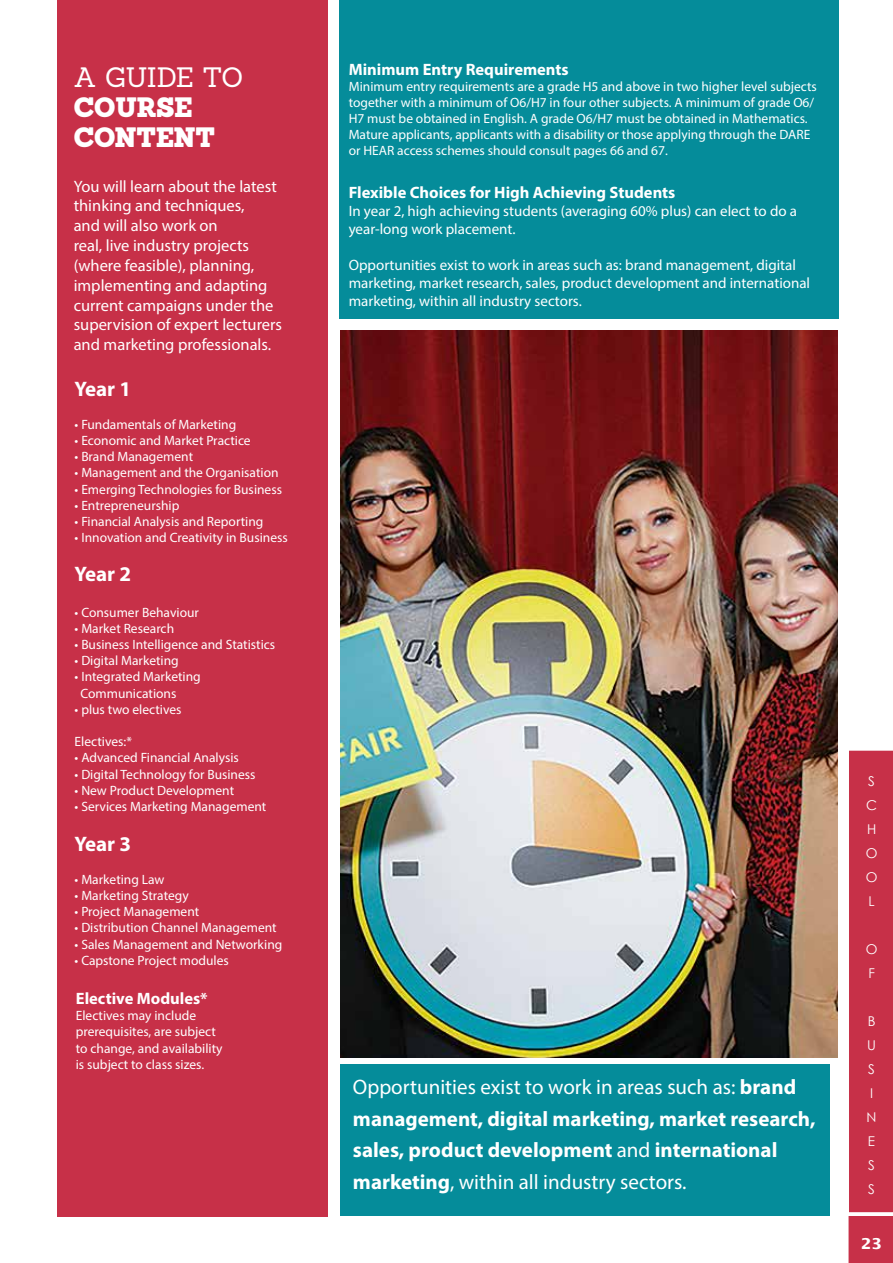
<style>
.page{position:relative;width:893px;height:1263px;background:#fff}
.page>*{position:absolute;margin:0;border:0;box-sizing:border-box;transform-origin:0 0}
.t1{font:900 27.3px/30px "Sanchez";letter-spacing:-.005em;color:#fff}
.t2{font:27.3px "Sanchez";letter-spacing:-.03em;color:#fff}
.t3{font:700 21px/31.5px "Myriad Pro";color:#fff}
.t4{font:16.5px/19.8px "Myriad Pro";color:#fff}
.t5{font:700 16.5px "Myriad Pro";color:#fff}
.t6{font:15px/18px "Myriad Pro";color:#fff}
.t7{font:700 15px "Lucida Sans";color:#fff}
.t8{font:13.5px/16.2px "Myriad Pro";color:#fff}
.t9{font:13.5px/24px "Century Gothic";color:#fff}
.s1{font-weight:400}
</style>
<div class="page">
<img style="left:340px;top:330px;width:498px;height:727px">
<div style="left:340px;top:0;width:499px;height:319px;background:#058c9a"></div>
<div style="left:340px;top:1064px;width:489px;height:152px;background:#058c9a"></div>
<div style="left:57px;top:0;width:270px;height:1216px;background:#c73048"></div>
<svg style="left:848px;top:751px;width:45px;height:512px;background:#cd475c"></svg>
<h1 class="t2" style="left:74px;top:60px;width:171px">A GUIDE TO</h1>
<h1 class="t1" style="left:74px;top:92px;width:143px">COURSE<br>CONTENT</h1>
<p class="t4" style="left:74px;top:176px;width:210px">You will learn about the latest thinking and techniques,<br>and will also work on<br>real, live industry projects (where feasible), planning, implementing and adapting current campaigns under the supervision of expert lecturers and marketing professionals.</p>
<h2 class="t3" style="left:75px;top:373px;width:58px">Year 1</h2>
<p class="t8" style="left:75px;top:416px;width:163px">• Fundamentals of Marketing</p>
<p class="t8" style="left:75px;top:432px;width:178px">• Economic and Market Practice</p>
<p class="t8" style="left:75px;top:448px;width:120px">• Brand Management</p>
<p class="t8" style="left:75px;top:464px;width:205px">• Management and the Organisation</p>
<p class="t8" style="left:75px;top:481px;width:209px">• Emerging Technologies for Business</p>
<p class="t8" style="left:75px;top:497px;width:106px">• Entrepreneurship</p>
<p class="t8" style="left:75px;top:513px;width:190px">• Financial Analysis and Reporting</p>
<p class="t8" style="left:75px;top:529px;width:215px">• Innovation and Creativity in Business</p>
<h2 class="t3" style="left:75px;top:557px;width:58px">Year 2</h2>
<p class="t8" style="left:75px;top:604px;width:126px">• Consumer Behaviour</p>
<p class="t8" style="left:75px;top:620px;width:101px">• Market Research</p>
<p class="t8" style="left:75px;top:636px;width:202px">• Business Intelligence and Statistics</p>
<p class="t8" style="left:75px;top:652px;width:106px">• Digital Marketing</p>
<p class="t8" style="left:80px;top:669px;width:122px;text-indent:-6px">• Integrated Marketing<br>Communications</p>
<p class="t8" style="left:75px;top:701px;width:108px">• plus two electives</p>
<p class="t8" style="left:75px;top:733px;width:59px">Electives:*</p>
<p class="t8" style="left:75px;top:750px;width:166px">• Advanced Financial Analysis</p>
<p class="t8" style="left:75px;top:766px;width:182px">• Digital Technology for Business</p>
<p class="t8" style="left:75px;top:782px;width:161px">• New Product Development</p>
<p class="t8" style="left:75px;top:798px;width:193px">• Services Marketing Management</p>
<h2 class="t3" style="left:75px;top:828px;width:58px">Year 3</h2>
<p class="t8" style="left:75px;top:871px;width:91px">• Marketing Law</p>
<p class="t8" style="left:75px;top:887px;width:116px">• Marketing Strategy</p>
<p class="t8" style="left:75px;top:903px;width:126px">• Project Management</p>
<p class="t8" style="left:75px;top:919px;width:204px">• Distribution Channel Management</p>
<p class="t8" style="left:75px;top:936px;width:209px">• Sales Management and Networking</p>
<p class="t8" style="left:75px;top:952px;width:156px">• Capstone Project modules</p>
<p class="t5" style="left:76px;top:987px;width:133px">Elective Modules*</p>
<p class="t8" style="left:76px;top:1007px;width:148px">Electives may include prerequisites, are subject to change, and availability is subject to class sizes.</p>
<p class="t5" style="left:349px;top:58px;width:222px">Minimum Entry Requirements</p>
<p class="t8" style="left:349px;top:78px;width:470px">Minimum entry requirements are a grade H5 and above in two higher level subjects together with a minimum of O6/H7 in four other subjects. A minimum of grade O6/ H7 must be obtained in English. A grade O6/H7 must be obtained in Mathematics.<br>Mature applicants, applicants with a disability or those applying through the DARE or HEAR access schemes should consult pages 66 and 67.</p>
<p class="t5" style="left:349px;top:182px;width:328px">Flexible Choices for High Achieving Students</p>
<p class="t6" style="left:349px;top:202px;width:450px">In year 2, high achieving students (averaging 60% plus) can elect to do a year-long work placement.</p>
<p class="t6" style="left:349px;top:256px;width:463px">Opportunities exist to work in areas such as: brand management, digital marketing, market research, sales, product development and international marketing, within all industry sectors.</p>
<h2 class="t3" style="left:353px;top:1071px;width:464px"><span class="s1">Opportunities exist to work in areas such as:</span> brand management, digital marketing, market research, sales, product development <span class="s1">and</span> international marketing<span class="s1">, within all industry sectors.</span></h2>
<p class="t9" style="left:866px;top:768px;width:13px">S<br>C<br>H<br>O<br>O<br>L</p>
<p class="t9" style="left:866px;top:936px;width:13px">O<br>F</p>
<p class="t9" style="left:867px;top:1008px;width:11px">B<br>U<br>S<br>I<br>N<br>E<br>S<br>S</p>
<p class="t7" style="left:861px;top:1235px;width:22px">23</p>
</div>
